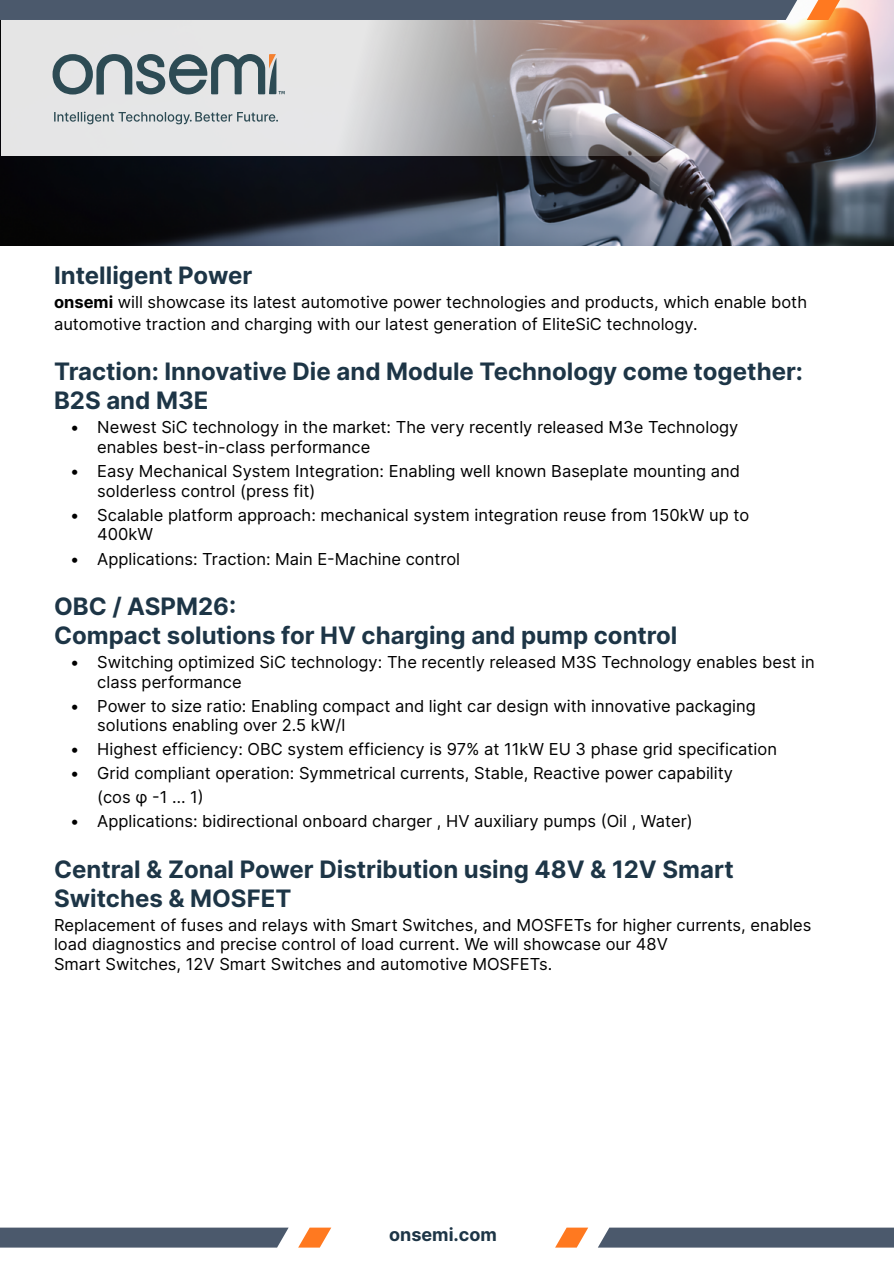
<style>
.page{position:relative;width:894px;height:1263px;background:#fff}
.page>*{position:absolute;margin:0;border:0;box-sizing:border-box;transform-origin:0 0}
.t1{font:700 24px/28.8px "Inter";color:#1d3546}
.t2{font:700 18px "Inter";color:#1d3546}
.t3{font:16.5px/19.8px "Inter";color:#000}
.s1{font-weight:700}
</style>
<div class="page">
<img style="left:0;top:0;width:893px;height:246px">
<img style="left:1px;top:1px;width:891px;height:154px">
<svg style="left:806px;top:0;width:33px;height:20px"></svg>
<div style="left:0;top:0;width:796px;height:20px;background:#4b596c"></div>
<svg style="left:54px;top:112px;width:224px;height:12px;background:#b3bcbf"></svg>
<svg style="left:53px;top:54px;width:231px;height:40px;background:#95a1a5"></svg>
<svg style="left:298px;top:1227px;width:33px;height:20px"></svg>
<div style="left:0;top:1227px;width:288px;height:20px;background:#4b596c"></div>
<svg style="left:555px;top:1227px;width:33px;height:20px"></svg>
<div style="left:598px;top:1227px;width:295px;height:20px;background:#4b596c"></div>
<h1 class="t1" style="left:54px;top:260px;width:200px">Intelligent Power</h1>
<p class="t3" style="left:54px;top:291px;width:754px;line-height:21.6px"><span class="s1">onsemi</span> will showcase its latest automotive power technologies and products, which enable both automotive traction and charging with our latest generation of EliteSiC technology.</p>
<h1 class="t1" style="left:54px;top:356px;width:750px">Traction: Innovative Die and Module Technology come together:<br>B2S and M3E</h1>
<p class="t3" style="left:97px;top:417px;width:642px;text-indent:-27px">• Newest SiC technology in the market: The very recently released M3e Technology enables best-in-class performance</p>
<p class="t3" style="left:97px;top:460px;width:644px;text-indent:-27px">• Easy Mechanical System Integration: Enabling well known Baseplate mounting and solderless control (press fit)</p>
<p class="t3" style="left:97px;top:504px;width:653px;text-indent:-27px">• Scalable platform approach: mechanical system integration reuse from 150kW up to<br>400kW</p>
<p class="t3" style="left:70px;top:548px;width:391px">• Applications: Traction: Main E-Machine control</p>
<h1 class="t1" style="left:54px;top:591px;width:624px">OBC / ASPM26:<br>Compact solutions for HV charging and pump control</h1>
<p class="t3" style="left:97px;top:651px;width:718px;text-indent:-27px">• Switching optimized SiC technology: The recently released M3S Technology enables best in class performance</p>
<p class="t3" style="left:97px;top:695px;width:660px;text-indent:-27px">• Power to size ratio: Enabling compact and light car design with innovative packaging solutions enabling over 2.5 kW/l</p>
<p class="t3" style="left:70px;top:739px;width:708px">• Highest efficiency: OBC system efficiency is 97% at 11kW EU 3 phase grid specification</p>
<p class="t3" style="left:97px;top:761px;width:637px;line-height:24px;text-indent:-27px">• Grid compliant operation: Symmetrical currents, Stable, Reactive power capability (cos φ -1 … 1)</p>
<p class="t3" style="left:70px;top:811px;width:623px">• Applications: bidirectional onboard charger , HV auxiliary pumps (Oil , Water)</p>
<h1 class="t1" style="left:54px;top:854px;width:681px">Central &amp; Zonal Power Distribution using 48V &amp; 12V Smart<br>Switches &amp; MOSFET</h1>
<p class="t3" style="left:54px;top:914px;width:758px">Replacement of fuses and relays with Smart Switches, and MOSFETs for higher currents, enables load diagnostics and precise control of load current. We will showcase our 48V<br>Smart Switches, 12V Smart Switches and automotive MOSFETs.</p>
<p class="t2" style="left:389px;top:1221px;width:109px">onsemi.com</p>
</div>
